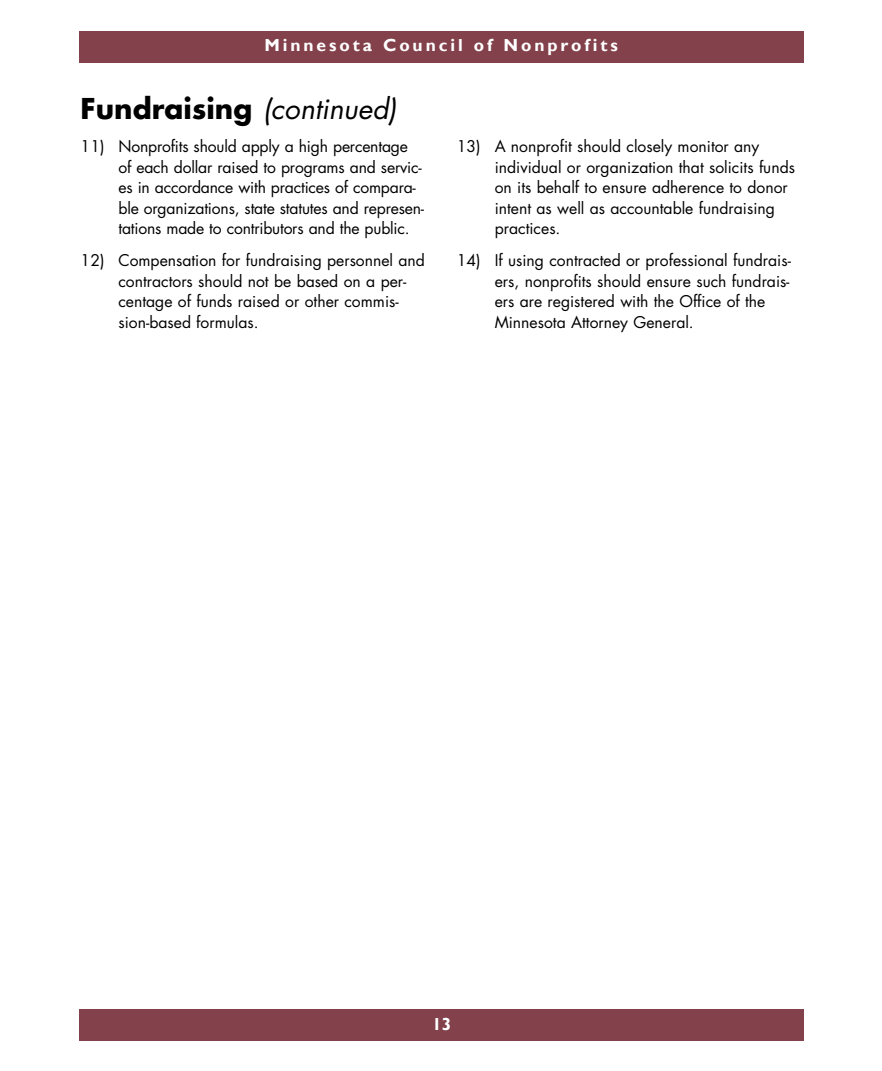
<style>
.page{position:relative;width:882px;height:1071px;background:#fff}
.page>*{position:absolute;margin:0;border:0;box-sizing:border-box;transform-origin:0 0}
.t1{font:700 28px "Futura";color:#000}
.t2{font:700 17.5px "Gill Sans";letter-spacing:.165em;color:#fff}
.t3{font:15.75px/20.7px "Futura";color:#000}
.s1{font-weight:400;font-style:italic}
</style>
<div class="page">
<div style="left:79px;top:32px;width:724px;height:31px;background:#83414b"></div>
<div style="left:79px;top:1009px;width:724px;height:32px;background:#83414b"></div>
<p class="t2" style="left:264px;top:35px;width:355px">Minnesota Council of Nonprofits</p>
<h1 class="t1" style="left:81px;top:90px;width:318px">Fundraising <span class="s1">(continued)</span></h1>
<p class="t3" style="left:118px;top:136px;width:307px;text-indent:-38px">11) Nonprofits should apply a high percentage of each dollar raised to programs and servic&shy;es in accordance with practices of compara&shy;ble organizations, state statutes and represen&shy;tations made to contributors and the public.</p>
<p class="t3" style="left:118px;top:250px;width:308px;text-indent:-38px">12) Compensation for fundraising personnel and contractors should not be based on a per&shy;centage of funds raised or other commis&shy;sion-based formulas.</p>
<p class="t3" style="left:495px;top:136px;width:302px;text-indent:-38px">13) A nonprofit should closely monitor any individual or organization that solicits funds on its behalf to ensure adherence to donor intent as well as accountable fundraising practices.</p>
<p class="t3" style="left:495px;top:250px;width:298px;text-indent:-38px">14) If using contracted or professional fundrais&shy;ers, nonprofits should ensure such fundrais&shy;ers are registered with the Office of the Minnesota Attorney General.</p>
<p class="t2" style="left:432px;top:1014px;width:21px">13</p>
</div>
